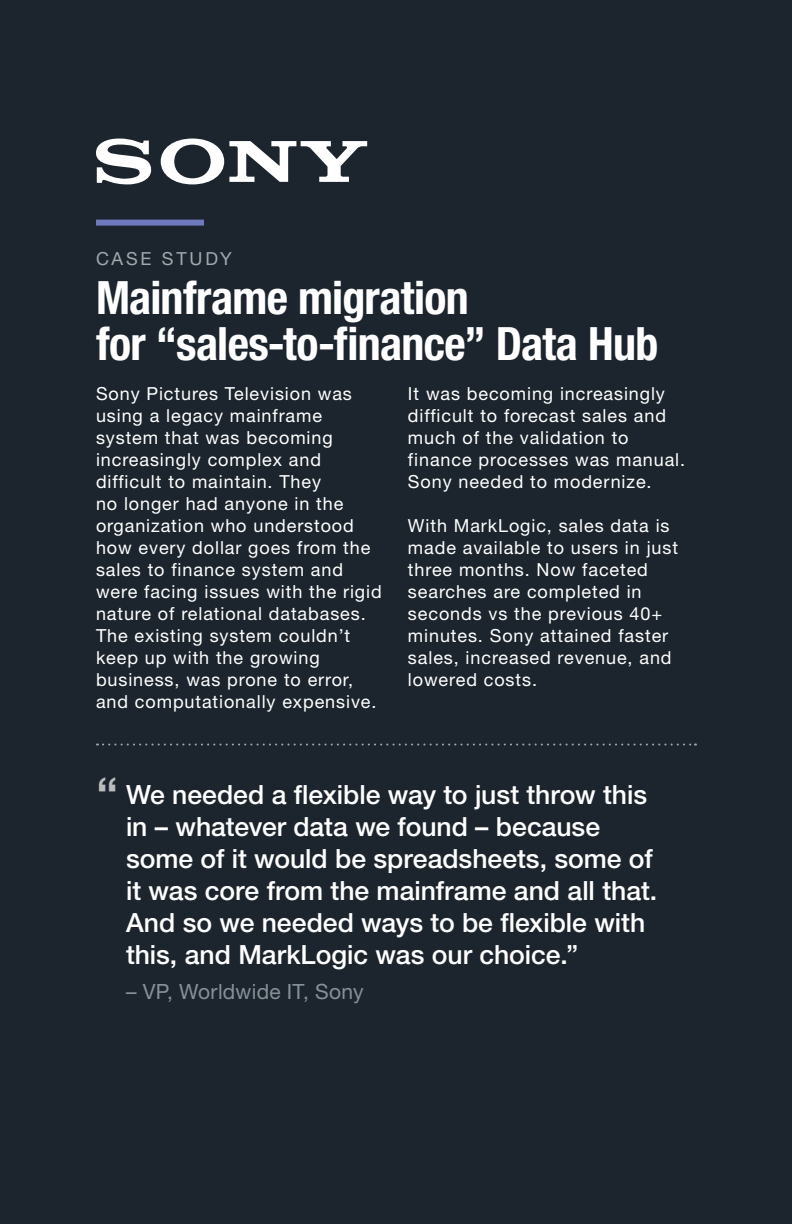
<style>
.page{position:relative;width:792px;height:1224px;background:#1c252d}
.page>*{position:absolute;margin:0;border:0;box-sizing:border-box;transform-origin:0 0}
.t1{font:700 condensed 46px/46px "Helvetica Neue LT Pro";letter-spacing:-.015em;color:#fff}
.t2{font:500 26.4px/32px "Helvetica Neue LT Pro";color:#fff}
.t3{font:21px "Helvetica Neue LT Pro";letter-spacing:.015em;color:#869197}
.t4{font:18px/22px "Helvetica Neue LT Pro";letter-spacing:.05em;color:#fff}
.t5{font:18px "Helvetica Neue LT Pro";letter-spacing:.155em;color:#a0a9ad}
.s1{font-size:50px;color:#babcbd}
</style>
<div class="page">
<div style="left:96px;top:220px;width:108px;height:6px;background:#6f79bd"></div>
<svg style="left:97px;top:744px;width:599px;height:2px"></svg>
<svg style="left:96px;top:139px;width:55px;height:45px"></svg>
<svg style="left:161px;top:139px;width:206px;height:45px"></svg>
<p class="t5" style="left:96px;top:248px;width:137px">CASE STUDY</p>
<h1 class="t1" style="left:96px;top:275px;width:564px">Mainframe migration<br>for “sales-to-finance” Data Hub</h1>
<p class="t4" style="left:96px;top:382px;width:287px">Sony Pictures Television was using a legacy mainframe system that was becoming increasingly complex and difficult to maintain. They<br>no longer had anyone in the organization who understood how every dollar goes from the sales to finance system and were facing issues with the rigid nature of relational databases.<br>The existing system couldn’t keep up with the growing business, was prone to error, and computationally expensive.</p>
<p class="t4" style="left:408px;top:382px;width:279px">It was becoming increasingly difficult to forecast sales and much of the validation to finance processes was manual.<br>Sony needed to modernize.</p>
<p class="t4" style="left:408px;top:514px;width:272px">With MarkLogic, sales data is made available to users in just three months. Now faceted searches are completed in seconds vs the previous 40+ minutes. Sony attained faster sales, increased revenue, and lowered costs.</p>
<p class="t2" style="left:126px;top:778px;width:533px;text-indent:-30px"><span class="s1">“</span> We needed a flexible way to just throw this in – whatever data we found – because some of it would be spreadsheets, some of it was core from the mainframe and all that.<br>And so we needed ways to be flexible with this, and MarkLogic was our choice.”</p>
<p class="t3" style="left:126px;top:979px;width:239px">– VP, Worldwide IT, Sony</p>
</div>
